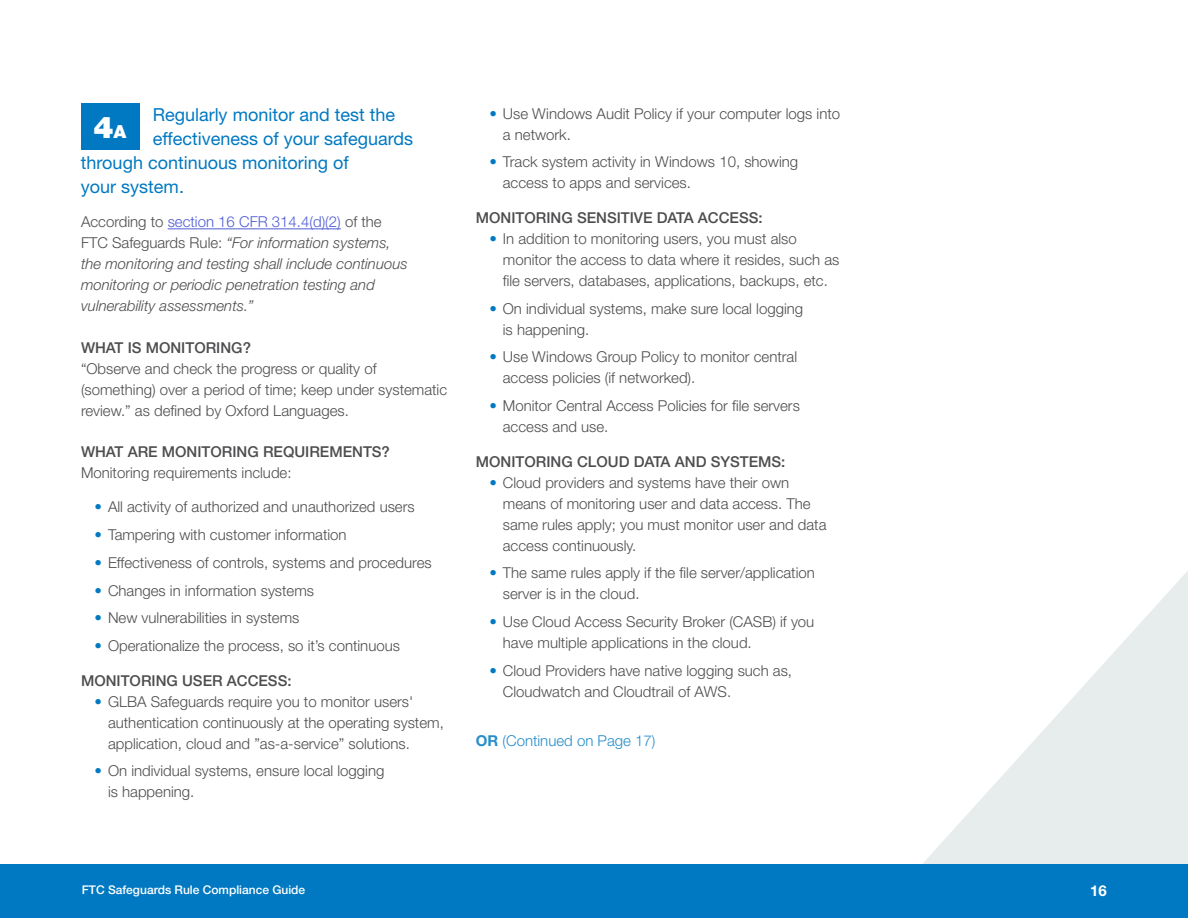
<style>
.page{position:relative;width:1188px;height:918px;background:#fff}
.page>*{position:absolute;margin:0;border:0;box-sizing:border-box;transform-origin:0 0}
.t1{font:900 30px "Helvetica Neue LT Std";color:#fff}
.t2{font:18px "Helvetica Neue LT Std";color:#0079c2}
.t3{font:300 15px/21px "Helvetica Neue LT Std";color:#4d4d4f}
.t4{font:italic 300 15px/21px "Helvetica Neue LT Std";color:#4d4d4f}
.t5{font:500 15px "Helvetica Neue LT Std";color:#4d4d4f}
.t6{font:300 15px "Helvetica Neue LT Std";color:#268dcb}
.t7{font:700 15px "Helvetica Neue LT Std";color:#fff}
.t8{font:500 12px "Helvetica Neue LT Std";color:#fff}
.s1{font-style:normal}
.s2{font-style:normal;color:#4f5cd6}
.s3{font-weight:900;color:#0079c2}
.s4{font-size:18px}
.s5{font-weight:700}
</style>
<div class="page">
<div style="left:0;top:864px;width:1188px;height:54px;background:#0079c2"></div>
<svg style="left:923px;top:571px;width:265px;height:293px;fill:#e7ecec"></svg>
<hr style="left:168px;top:228px;width:173px;height:1px;background:#4f5cd6">
<div style="left:81px;top:104px;width:58px;height:46px;background:#0079c2"></div>
<p class="t2" style="left:153px;top:104px;width:244px">Regularly monitor and test the</p>
<p class="t2" style="left:153px;top:128px;width:262px">effectiveness of your safeguards</p>
<p class="t2" style="left:81px;top:152px;width:269px">through continuous monitoring of</p>
<p class="t2" style="left:81px;top:176px;width:105px">your system.</p>
<p class="t4" style="left:81px;top:211px;width:328px"><span class="s1">According to</span> <span class="s2">section 16 CFR 314.4(d)(2)</span> <span class="s1">of the FTC Safeguards Rule:</span> “For information systems, the monitoring and testing shall include continuous monitoring or periodic penetration testing and vulnerability assessments.”</p>
<p class="t5" style="left:81px;top:338px;width:172px">WHAT IS MONITORING?</p>
<p class="t3" style="left:81px;top:357px;width:368px">“Observe and check the progress or quality of (something) over a period of time; keep under systematic review.” as defined by Oxford Languages.</p>
<p class="t5" style="left:81px;top:443px;width:310px">WHAT ARE MONITORING REQUIREMENTS?</p>
<p class="t3" style="left:81px;top:462px;width:212px">Monitoring requirements include:</p>
<p class="t3" style="left:94px;top:496px;width:322px"><span class="s3">•</span> All activity of authorized and unauthorized users</p>
<p class="t3" style="left:94px;top:524px;width:254px"><span class="s3">•</span> Tampering with customer information</p>
<p class="t3" style="left:94px;top:552px;width:339px"><span class="s3">•</span> Effectiveness of controls, systems and procedures</p>
<p class="t3" style="left:94px;top:579px;width:221px"><span class="s3">•</span> Changes in information systems</p>
<p class="t3" style="left:94px;top:607px;width:206px"><span class="s3">•</span> New vulnerabilities in systems</p>
<p class="t3" style="left:94px;top:635px;width:307px"><span class="s3">•</span> Operationalize the process, so it’s continuous</p>
<p class="t5" style="left:81px;top:671px;width:212px">MONITORING USER ACCESS:</p>
<p class="t3" style="left:108px;top:690px;width:337px;text-indent:-14px"><span class="s3">•</span> GLBA Safeguards require you to monitor users' authentication continuously at the operating system, application, cloud and ”as-a-service” solutions.</p>
<p class="t3" style="left:108px;top:760px;width:278px;text-indent:-14px"><span class="s3">•</span> On individual systems, ensure local logging is happening.</p>
<h1 class="t1" style="left:93px;top:109px;width:35px">4<span class="s4">A</span></h1>
<p class="t3" style="left:503px;top:103px;width:339px;text-indent:-13px"><span class="s3">•</span> Use Windows Audit Policy if your computer logs into a network.</p>
<p class="t3" style="left:503px;top:151px;width:297px;text-indent:-13px"><span class="s3">•</span> Track system activity in Windows 10, showing access to apps and services.</p>
<p class="t5" style="left:476px;top:209px;width:288px">MONITORING SENSITIVE DATA ACCESS:</p>
<p class="t3" style="left:503px;top:228px;width:338px;text-indent:-13px"><span class="s3">•</span> In addition to monitoring users, you must also monitor the access to data where it resides, such as file servers, databases, applications, backups, etc.</p>
<p class="t3" style="left:503px;top:298px;width:302px;text-indent:-13px"><span class="s3">•</span> On individual systems, make sure local logging is happening.</p>
<p class="t3" style="left:503px;top:346px;width:296px;text-indent:-13px"><span class="s3">•</span> Use Windows Group Policy to monitor central access policies (if networked).</p>
<p class="t3" style="left:503px;top:395px;width:299px;text-indent:-13px"><span class="s3">•</span> Monitor Central Access Policies for file servers access and use.</p>
<p class="t5" style="left:476px;top:452px;width:311px">MONITORING CLOUD DATA AND SYSTEMS:</p>
<p class="t3" style="left:503px;top:472px;width:325px;text-indent:-13px"><span class="s3">•</span> Cloud providers and systems have their own means of monitoring user and data access. The same rules apply; you must monitor user and data access continuously.</p>
<p class="t3" style="left:503px;top:562px;width:313px;text-indent:-13px"><span class="s3">•</span> The same rules apply if the file server/application server is in the cloud.</p>
<p class="t3" style="left:503px;top:611px;width:313px;text-indent:-13px"><span class="s3">•</span> Use Cloud Access Security Broker (CASB) if you have multiple applications in the cloud.</p>
<p class="t3" style="left:503px;top:660px;width:291px;text-indent:-13px"><span class="s3">•</span> Cloud Providers have native logging such as,<br>Cloudwatch and Cloudtrail of AWS.</p>
<p class="t6" style="left:476px;top:731px;width:181px"><span class="s5">OR</span> (Continued on Page 17)</p>
<p class="t8" style="left:82px;top:883px;width:225px">FTC Safeguards Rule Compliance Guide</p>
<p class="t7" style="left:1090px;top:882px;width:18px">16</p>
</div>
